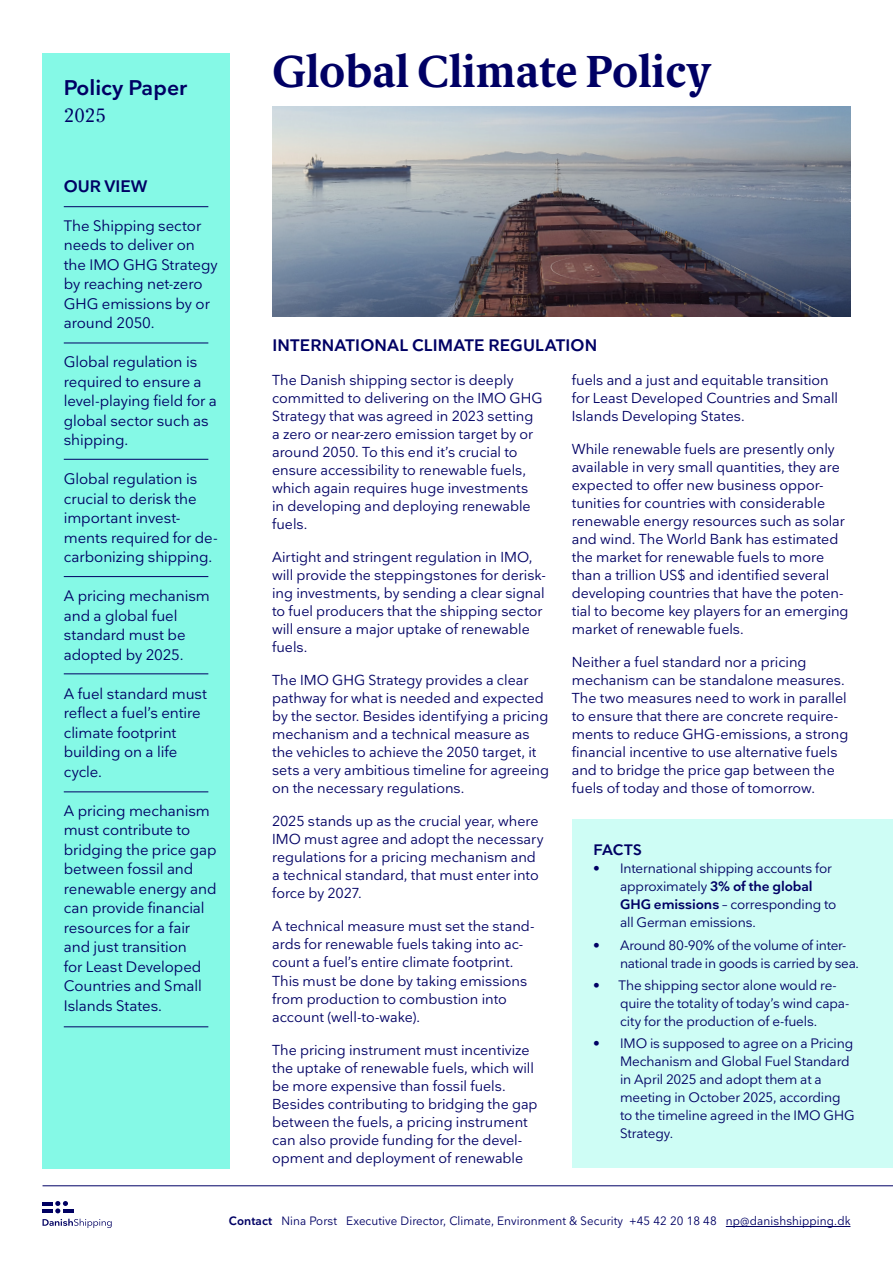
<style>
.page{position:relative;width:893px;height:1263px;background:#fff}
.page>*{position:absolute;margin:0;border:0;box-sizing:border-box;transform-origin:0 0}
.Overskift{font:700 45px "Berlingske Serif Text";color:#000064}
.Policy_paper___Flashanalyse{font:600 21px "Nationale";color:#000064}
.Måned_og_årstal{font:300 19.5px "Berlingske Serif Text";color:#000064}
.Brødtekst{font:600 16.5px "Nationale";letter-spacing:.01em;color:#000064}
.Brødtekst-2{font:15px/19.5px "Nationale";letter-spacing:-.005em;color:#000064}
.Mellemrubrik{font:600 15px "Nationale";letter-spacing:.005em;color:#000064}
.Brødtekst-3{font:14.25px/18px "Nationale";letter-spacing:-.005em;color:#000064}
.t1{font:13.5px/18px "Nationale";letter-spacing:-.01em;color:#000064}
.t2{font:12px "Nationale";letter-spacing:.01em;color:#000064;scale:.96 1}
.s1{font-weight:600}
</style>
<div class="page">
<svg style="left:43px;top:1202px;width:10px;height:3px"></svg>
<hr style="left:43px;top:1209px;width:10px;height:4px;background:#000062">
<hr style="left:63px;top:1209px;width:10px;height:4px;background:#000062">
<svg style="left:55px;top:1201px;width:13px;height:12px"></svg>
<svg style="left:43px;top:1219px;width:69px;height:9px"></svg>
<hr style="left:726px;top:1226px;width:124px;height:1px;background:#000064">
<div style="left:43px;top:53px;width:187px;height:1115px;background:#85f9e6"></div>
<hr style="left:64px;top:576px;width:144px;height:1px;background:#000064">
<hr style="left:64px;top:791px;width:144px;height:1px;background:#000064">
<hr style="left:64px;top:673px;width:144px;height:1px;background:#000064">
<hr style="left:64px;top:1026px;width:144px;height:1px;background:#000064">
<hr style="left:64px;top:206px;width:144px;height:1px;background:#000064">
<hr style="left:64px;top:343px;width:144px;height:1px;background:#000064">
<hr style="left:64px;top:459px;width:144px;height:1px;background:#000064">
<div style="left:572px;top:819px;width:321px;height:349px;background:#cefdf5"></div>
<img style="left:272px;top:107px;width:578px;height:209px">
<hr style="left:43px;top:1185px;width:850px;height:1px;background:#000064">
<p class="Policy_paper___Flashanalyse" style="left:64px;top:75px;width:125px">Policy Paper</p>
<p class="Måned_og_årstal" style="left:64px;top:102px;width:44px">2025</p>
<p class="Overskift" style="left:272px;top:39px;width:441px">Global Climate Policy</p>
<p class="Brødtekst" style="left:64px;top:175px;width:85px">OUR VIEW</p>
<p class="Brødtekst-2" style="left:64px;top:215px;width:155px">The Shipping sector needs to deliver on the IMO GHG Strategy by reaching net-zero<br>GHG emissions by or around 2050.</p>
<p class="Brødtekst-2" style="left:64px;top:352px;width:155px">Global regulation is required to ensure a level-playing field for a global sector such as shipping.</p>
<p class="Brødtekst-2" style="left:64px;top:469px;width:155px">Global regulation is crucial to derisk the important invest&shy;ments required for de&shy;carbonizing shipping.</p>
<p class="Brødtekst-2" style="left:64px;top:586px;width:148px">A pricing mechanism and a global fuel standard must be adopted by 2025.</p>
<p class="Brødtekst-2" style="left:64px;top:683px;width:145px">A fuel standard must reflect a fuel’s entire climate footprint building on a life cycle.</p>
<p class="Brødtekst-2" style="left:64px;top:800px;width:154px">A pricing mechanism must contribute to bridging the price gap between fossil and renewable energy and can provide financial resources for a fair and just transition<br>for Least Developed<br>Countries and Small<br>Islands States.</p>
<p class="Brødtekst" style="left:272px;top:335px;width:326px">INTERNATIONAL CLIMATE REGULATION</p>
<p class="Brødtekst-3" style="left:272px;top:371px;width:272px">The Danish shipping sector is deeply committed to delivering on the IMO GHG Strategy that was agreed in 2023 setting a zero or near-zero emission target by or around 2050. To this end it’s crucial to ensure accessibility to renewable fuels, which again requires huge investments in developing and deploying renewable fuels.</p>
<p class="Brødtekst-3" style="left:272px;top:548px;width:275px">Airtight and stringent regulation in IMO, will provide the steppingstones for derisk&shy;ing investments, by sending a clear signal to fuel producers that the shipping sector will ensure a major uptake of renewable fuels.</p>
<p class="Brødtekst-3" style="left:272px;top:671px;width:278px">The IMO GHG Strategy provides a clear pathway for what is needed and expected by the sector. Besides identifying a pricing mechanism and a technical measure as the vehicles to achieve the 2050 target, it sets a very ambitious timeline for agreeing on the necessary regulations.</p>
<p class="Brødtekst-3" style="left:272px;top:812px;width:273px">2025 stands up as the crucial year, where IMO must agree and adopt the necessary regulations for a pricing mechanism and a technical standard, that must enter into force by 2027.</p>
<p class="Brødtekst-3" style="left:272px;top:917px;width:264px">A technical measure must set the stand&shy;ards for renewable fuels taking into ac&shy;count a fuel’s entire climate footprint.</p>
<p class="Brødtekst-3" style="left:272px;top:971px;width:257px">This must be done by taking emissions from production to combustion into</p>
<p class="Brødtekst-3" style="left:272px;top:1007px;width:149px">account (well-to-wake).</p>
<p class="Brødtekst-3" style="left:272px;top:1040px;width:263px">The pricing instrument must incentivize the uptake of renewable fuels, which will be more expensive than fossil fuels.</p>
<p class="Brødtekst-3" style="left:272px;top:1094px;width:267px">Besides contributing to bridging the gap between the fuels, a pricing instrument can also provide funding for the devel&shy;opment and deployment of renewable</p>
<p class="Brødtekst-3" style="left:572px;top:371px;width:268px">fuels and a just and equitable transition for Least Developed Countries and Small<br>Islands Developing States.</p>
<p class="Brødtekst-3" style="left:572px;top:440px;width:274px">While renewable fuels are presently only available in very small quantities, they are expected to offer new business oppor&shy;tunities for countries with considerable renewable energy resources such as solar and wind. The World Bank has estimated the market for renewable fuels to more</p>
<p class="Brødtekst-3" style="left:572px;top:566px;width:278px">than a trillion US$ and identified several developing countries that have the poten&shy;tial to become key players for an emerging market of renewable fuels.</p>
<p class="Brødtekst-3" style="left:572px;top:653px;width:278px">Neither a fuel standard nor a pricing mechanism can be standalone measures.<br>The two measures need to work in parallel to ensure that there are concrete require&shy;ments to reduce GHG-emissions, a strong financial incentive to use alternative fuels and to bridge the price gap between the fuels of today and those of tomorrow.</p>
<p class="Mellemrubrik" style="left:593px;top:841px;width:50px">FACTS</p>
<p class="t1" style="left:620px;top:859px;width:218px;text-indent:-27px">• International shipping accounts for approximately <span class="s1">3% of the global<br>GHG emissions</span> – corresponding to all German emissions.</p>
<p class="t1" style="left:620px;top:936px;width:240px;text-indent:-27px">• Around 80-90% of the volume of inter&shy;national trade in goods is carried by sea.</p>
<p class="t1" style="left:620px;top:976px;width:231px;text-indent:-27px">• The shipping sector alone would re&shy;quire the totality of today’s wind capa&shy;city for the production of e-fuels.</p>
<p class="t1" style="left:620px;top:1034px;width:236px;text-indent:-27px">• IMO is supposed to agree on a Pricing<br>Mechanism and Global Fuel Standard in April 2025 and adopt them at a meeting in October 2025, according to the timeline agreed in the IMO GHG<br>Strategy.</p>
<p class="t2" style="left:229px;top:1213px;width:649px"><span class="s1">Contact</span> Nina Porst Executive Director, Climate, Environment &amp; Security +45 42 20 18 48 np@danishshipping.dk</p>
</div>
